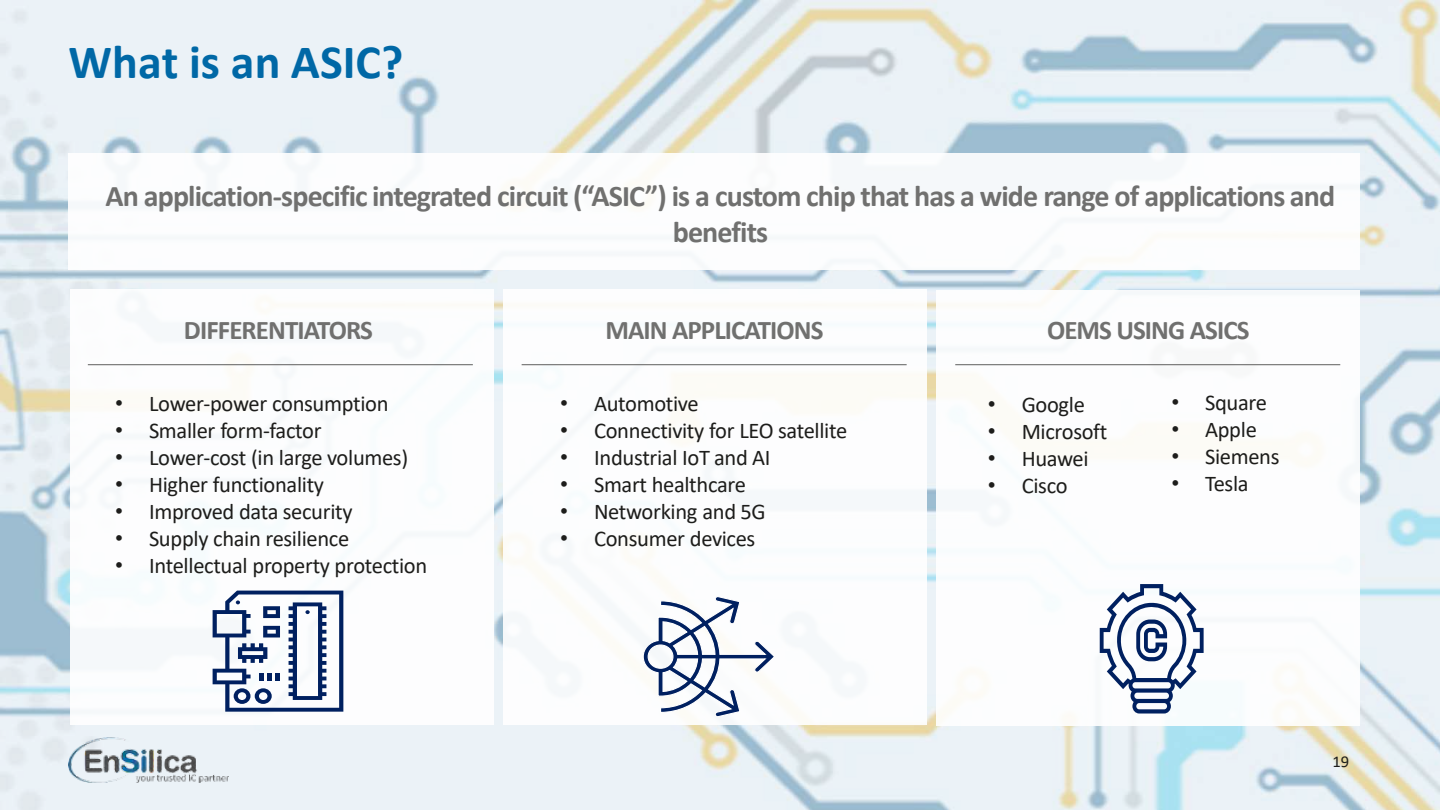
<style>
.page{position:relative;width:1440px;height:810px;background:#fff}
.page>*{position:absolute;margin:0;border:0;box-sizing:border-box;transform-origin:0 0}
.t1{font:700 48px "Calibri";color:#0068a6}
.t2{font:700 30px/36px "Calibri";letter-spacing:-.03em;color:#70706f;text-align:center}
.t3{font:700 27px "Calibri";letter-spacing:-.035em;color:#70706f}
.t4{font:22.5px "Calibri";letter-spacing:-.015em;color:#1d1d1b}
.t5{font:16.5px "Calibri";color:#1d1d1b}
.s1{font-family:"Arial"}
</style>
<div class="page">
<img style="left:0;top:0;width:1440px;height:810px">
<div style="left:69px;top:154px;width:1291px;height:116px;background:#fff"></div>
<div style="left:70px;top:289px;width:424px;height:435px;background:#fff"></div>
<div style="left:503px;top:289px;width:424px;height:435px;background:#fff"></div>
<div style="left:936px;top:290px;width:424px;height:436px;background:#fff"></div>
<hr style="left:88px;top:364px;width:385px;height:1px;background:#70706f">
<hr style="left:522px;top:364px;width:385px;height:1px;background:#70706f">
<hr style="left:955px;top:364px;width:385px;height:1px;background:#70706f">
<svg style="left:213px;top:591px;width:130px;height:121px"></svg>
<svg style="left:643px;top:596px;width:131px;height:121px"></svg>
<svg style="left:1100px;top:584px;width:104px;height:130px"></svg>
<img style="left:69px;top:738px;width:159px;height:45px">
<h1 class="t1" style="left:69px;top:28px;width:336px">What is an ASIC?</h1>
<h2 class="t2" style="left:106px;top:178px;width:1231px">An application-specific integrated circuit (“ASIC”) is a custom chip that has a wide range of applications and benefits</h2>
<p class="t3" style="left:184px;top:311px;width:190px">DIFFERENTIATORS</p>
<p class="t3" style="left:605px;top:311px;width:220px">MAIN APPLICATIONS</p>
<p class="t3" style="left:1047px;top:311px;width:204px">OEMS USING ASICS</p>
<p class="t4" style="left:115px;top:387px;width:275px"><span class="s1">•</span> Lower-power consumption</p>
<p class="t4" style="left:115px;top:414px;width:208px"><span class="s1">•</span> Smaller form-factor</p>
<p class="t4" style="left:115px;top:441px;width:295px"><span class="s1">•</span> Lower-cost (in large volumes)</p>
<p class="t4" style="left:115px;top:468px;width:210px"><span class="s1">•</span> Higher functionality</p>
<p class="t4" style="left:115px;top:495px;width:239px"><span class="s1">•</span> Improved data security</p>
<p class="t4" style="left:115px;top:522px;width:236px"><span class="s1">•</span> Supply chain resilience</p>
<p class="t4" style="left:115px;top:549px;width:314px"><span class="s1">•</span> Intellectual property protection</p>
<p class="t4" style="left:560px;top:387px;width:140px"><span class="s1">•</span> Automotive</p>
<p class="t4" style="left:560px;top:414px;width:289px"><span class="s1">•</span> Connectivity for LEO satellite</p>
<p class="t4" style="left:560px;top:441px;width:212px"><span class="s1">•</span> Industrial IoT and AI</p>
<p class="t4" style="left:560px;top:468px;width:187px"><span class="s1">•</span> Smart healthcare</p>
<p class="t4" style="left:560px;top:495px;width:207px"><span class="s1">•</span> Networking and 5G</p>
<p class="t4" style="left:560px;top:522px;width:197px"><span class="s1">•</span> Consumer devices</p>
<p class="t4" style="left:988px;top:389px;width:99px"><span class="s1">•</span> Google</p>
<p class="t4" style="left:988px;top:416px;width:121px"><span class="s1">•</span> Microsoft</p>
<p class="t4" style="left:988px;top:443px;width:102px"><span class="s1">•</span> Huawei</p>
<p class="t4" style="left:988px;top:470px;width:81px"><span class="s1">•</span> Cisco</p>
<p class="t4" style="left:1171px;top:387px;width:97px"><span class="s1">•</span> Square</p>
<p class="t4" style="left:1171px;top:414px;width:87px"><span class="s1">•</span> Apple</p>
<p class="t4" style="left:1171px;top:441px;width:110px"><span class="s1">•</span> Siemens</p>
<p class="t4" style="left:1171px;top:468px;width:79px"><span class="s1">•</span> Tesla</p>
<p class="t5" style="left:1332px;top:750px;width:18px">19</p>
</div>
